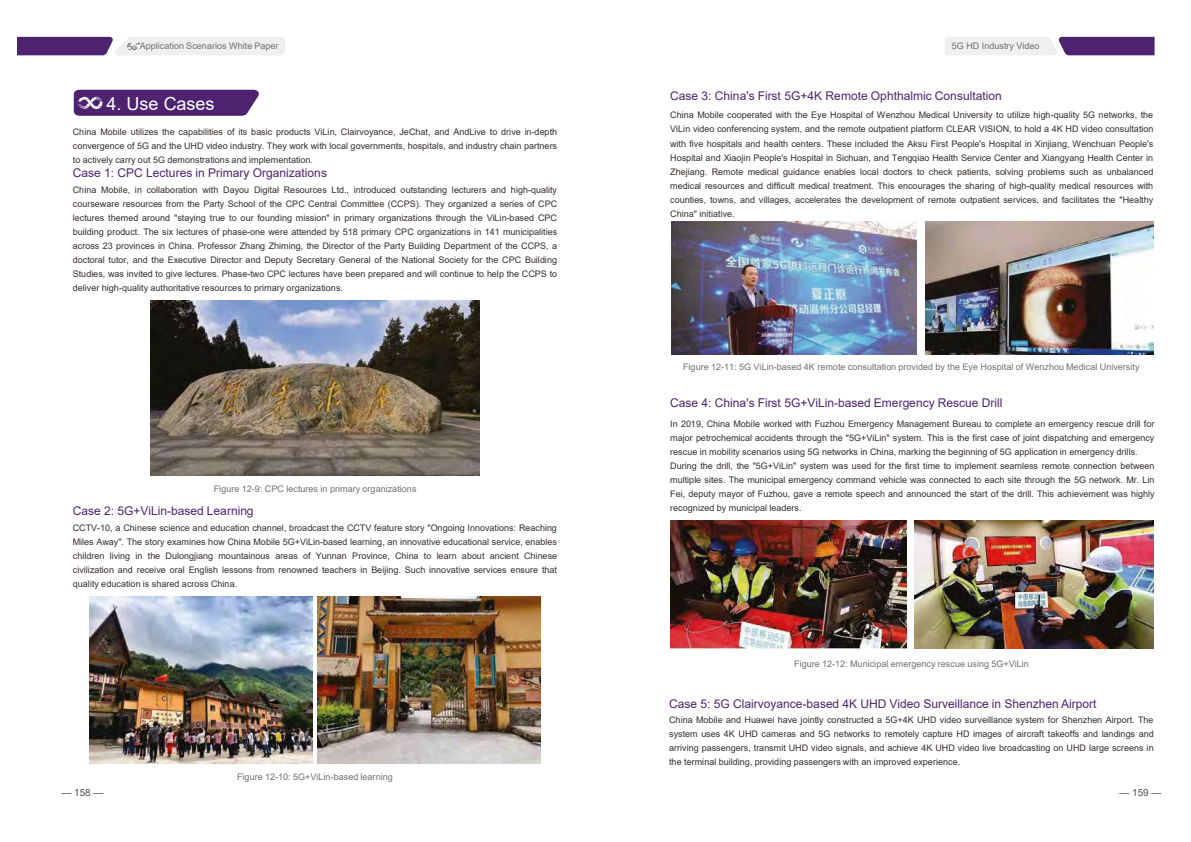
<style>
.page{position:relative;width:1191px;height:842px;background:#fff}
.page>*{position:absolute;margin:0;border:0;box-sizing:border-box;transform-origin:0 0}
.t1{font:18px "Arial";color:#fff}
.t2{font:12px "Arial";color:#4d2370}
.t3{font:10px "Arial";color:#57514f}
.t4{font:9px/14.1px "Arial";letter-spacing:.005em;color:#352d28;text-align:justify}
.t5{font:9px "Arial";letter-spacing:.005em;color:#736e6d}
</style>
<div class="page">
<svg style="left:17px;top:37px;width:268px;height:18px"></svg>
<svg style="left:945px;top:37px;width:209px;height:18px"></svg>
<svg style="left:74px;top:90px;width:185px;height:26px;background:#583179"></svg>
<img style="left:151px;top:301px;width:328px;height:175px">
<img style="left:90px;top:597px;width:222px;height:166px">
<img style="left:318px;top:597px;width:222px;height:166px">
<img style="left:671px;top:222px;width:245px;height:132px">
<img style="left:925px;top:222px;width:229px;height:132px">
<img style="left:670px;top:521px;width:236px;height:127px">
<img style="left:914px;top:521px;width:240px;height:128px">
<p class="t5" style="left:140px;top:40px;width:140px">Application Scenarios White Paper</p>
<p class="t5" style="left:951px;top:40px;width:89px">5G HD Industry Video</p>
<h1 class="t1" style="left:107px;top:91px;width:110px">4. Use Cases</h1>
<p class="t4" style="left:73px;top:125px;width:486px">China Mobile utilizes the capabilities of its basic products ViLin, Clairvoyance, JeChat, and AndLive to drive in-depth convergence of 5G and the UHD video industry. They work with local governments, hospitals, and industry chain partners to actively carry out 5G demonstrations and implementation.</p>
<h2 class="t2" style="left:73px;top:165px;width:256px">Case 1: CPC Lectures in Primary Organizations</h2>
<p class="t4" style="left:73px;top:182px;width:486px">China Mobile, in collaboration with Dayou Digital Resources Ltd., introduced outstanding lecturers and high-quality courseware resources from the Party School of the CPC Central Committee (CCPS). They organized a series of CPC lectures themed around "staying true to our founding mission" in primary organizations through the ViLin-based CPC building product. The six lectures of phase-one were attended by 518 primary CPC organizations in 141 municipalities across 23 provinces in China. Professor Zhang Zhiming, the Director of the Party Building Department of the CCPS, a doctoral tutor, and the Executive Director and Deputy Secretary General of the National Society for the CPC Building Studies, was invited to give lectures. Phase-two CPC lectures have been prepared and will continue to help the CCPS to deliver high-quality authoritative resources to primary organizations.</p>
<p class="t5" style="left:214px;top:483px;width:204px">Figure 12-9: CPC lectures in primary organizations</p>
<h2 class="t2" style="left:73px;top:503px;width:182px">Case 2: 5G+ViLin-based Learning</h2>
<p class="t4" style="left:73px;top:520px;width:486px">CCTV-10, a Chinese science and education channel, broadcast the CCTV feature story "Ongoing Innovations: Reaching Miles Away". The story examines how China Mobile 5G+ViLin-based learning, an innovative educational service, enables children living in the Dulongjiang mountainous areas of Yunnan Province, China to learn about ancient Chinese civilization and receive oral English lessons from renowned teachers in Beijing. Such innovative services ensure that quality education is shared across China.</p>
<p class="t5" style="left:237px;top:770px;width:157px">Figure 12-10: 5G+ViLin-based learning</p>
<h2 class="t2" style="left:670px;top:87px;width:333px">Case 3: China's First 5G+4K Remote Ophthalmic Consultation</h2>
<p class="t4" style="left:670px;top:108px;width:485px">China Mobile cooperated with the Eye Hospital of Wenzhou Medical University to utilize high-quality 5G networks, the ViLin video conferencing system, and the remote outpatient platform CLEAR VISION, to hold a 4K HD video consultation with five hospitals and health centers. These included the Aksu First People's Hospital in Xinjiang, Wenchuan People's Hospital and Xiaojin People's Hospital in Sichuan, and Tengqiao Health Service Center and Xiangyang Health Center in Zhejiang. Remote medical guidance enables local doctors to check patients, solving problems such as unbalanced medical resources and difficult medical treatment. This encourages the sharing of high-quality medical resources with counties, towns, and villages, accelerates the development of remote outpatient services, and facilitates the "Healthy China" initiative.</p>
<p class="t5" style="left:683px;top:361px;width:458px">Figure 12-11: 5G ViLin-based 4K remote consultation provided by the Eye Hospital of Wenzhou Medical University</p>
<h2 class="t2" style="left:670px;top:394px;width:334px">Case 4: China's First 5G+ViLin-based Emergency Rescue Drill</h2>
<p class="t4" style="left:670px;top:416px;width:486px;text-align:left">In 2019, China Mobile worked with Fuzhou Emergency Management Bureau to complete an emergency rescue drill for major petrochemical accidents through the "5G+ViLin" system. This is the first case of joint dispatching and emergency rescue in mobility scenarios using 5G networks in China, marking the beginning of 5G application in emergency drills.<br>During the drill, the "5G+ViLin" system was used for the first time to implement seamless remote connection between multiple sites. The municipal emergency command vehicle was connected to each site through the 5G network. Mr. Lin Fei, deputy mayor of Fuzhou, gave a remote speech and announced the start of the drill. This achievement was highly recognized by municipal leaders.</p>
<p class="t5" style="left:794px;top:658px;width:236px">Figure 12-12: Municipal emergency rescue using 5G+ViLin</p>
<h2 class="t2" style="left:669px;top:695px;width:429px">Case 5: 5G Clairvoyance-based 4K UHD Video Surveillance in Shenzhen Airport</h2>
<p class="t4" style="left:669px;top:713px;width:486px">China Mobile and Huawei have jointly constructed a 5G+4K UHD video surveillance system for Shenzhen Airport. The system uses 4K UHD cameras and 5G networks to remotely capture HD images of aircraft takeoffs and landings and arriving passengers, transmit UHD video signals, and achieve 4K UHD video live broadcasting on UHD large screens in the terminal building, providing passengers with an improved experience.</p>
<p class="t3" style="left:61px;top:785px;width:44px">— 158 —</p>
<p class="t3" style="left:1119px;top:785px;width:44px">— 159 —</p>
</div>
